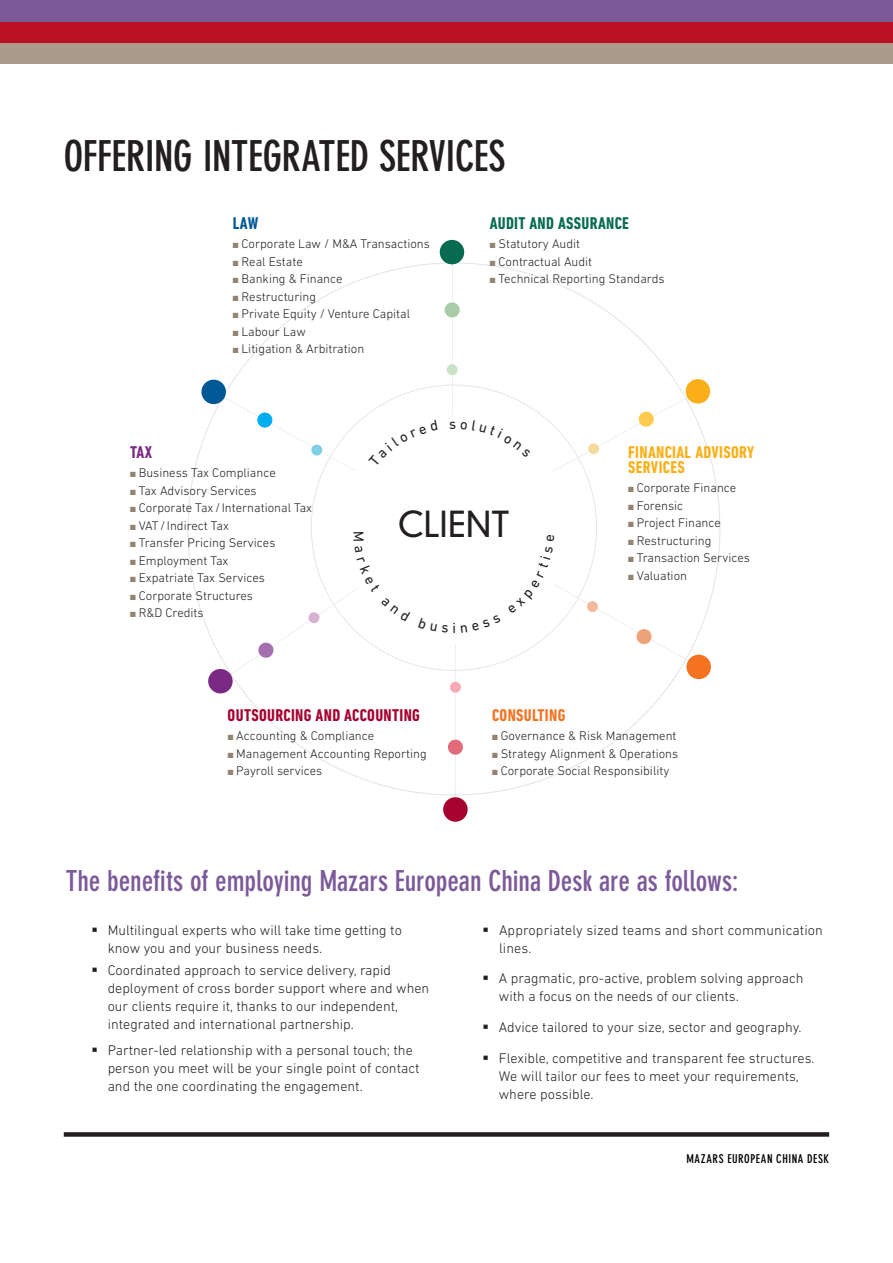
<style>
.page{position:relative;width:893px;height:1263px;background:#fff}
.page>*{position:absolute;margin:0;border:0;box-sizing:border-box;transform-origin:0 0}
.t1{font:700 condensed 42px "DIN Neuzeit Grotesk Std";letter-spacing:-.01em;color:#231f20}
.t2{font:300 34.65px "DIN Neuzeit Grotesk Std";color:#231f20}
.t3{font:700 condensed 28.5px "DIN Neuzeit Grotesk Std";letter-spacing:-.005em;color:#7c5a99}
.t4{font:700 condensed 17.4px/14.9px "DIN Next LT Pro";letter-spacing:.02em;color:#faaf18}
.t5{font:700 condensed 17.4px "DIN Next LT Pro";letter-spacing:.02em;color:#a50230}
.t6{font:700 condensed 17.4px "DIN Next LT Pro";letter-spacing:.02em;color:#076b50}
.t7{font:700 condensed 17.4px "DIN Next LT Pro";letter-spacing:.02em;color:#f47321}
.t8{font:700 condensed 17.4px "DIN Next LT Pro";color:#005996}
.t9{font:700 condensed 17.4px "DIN Next LT Pro";color:#7b2a83}
.t10{font:300 14.25px/18px "DIN Next LT Pro";color:#231f20}
.t11{font:300 12.75px "DIN Next LT Pro";color:#231f20}
.t12{font:700 condensed 12px "DIN Neuzeit Grotesk Std";letter-spacing:.045em;color:#000}
.s1{color:#948370}
</style>
<div class="page">
<div style="left:64px;top:1132px;width:765px;height:5px;background:#231f20"></div>
<div style="left:0;top:42px;width:893px;height:22px;background:#a99a8c"></div>
<div style="left:0;top:21px;width:893px;height:21px;background:#ba1021"></div>
<div style="left:0;top:0;width:893px;height:22px;background:#7c5a99"></div>
<hr style="left:452px;top:254px;width:1px;height:266px;background:#d1d2d4">
<div style="left:440px;top:240px;width:24px;height:24px;background:#076b50;border-radius:50%"></div>
<div style="left:445px;top:302px;width:15px;height:15px;background:#a7cca6;border-radius:50%"></div>
<div style="left:447px;top:364px;width:11px;height:11px;background:#c8e2c5;border-radius:50%"></div>
<hr style="left:455px;top:544px;width:1px;height:266px;background:#d1d2d4">
<svg style="left:443px;top:795px;width:25px;height:27px"></svg>
<svg style="left:448px;top:738px;width:15px;height:18px"></svg>
<svg style="left:200px;top:378px;width:511px;height:143px"></svg>
<svg style="left:207px;top:532px;width:506px;height:163px"></svg>
<h1 class="t1" style="left:64px;top:132px;width:443px">OFFERING INTEGRATED SERVICES</h1>
<p class="t8" style="left:233px;top:213px;width:27px">LAW</p>
<p class="t11" style="left:233px;top:237px;width:199px"><span class="s1">■</span> Corporate Law / M&amp;A Transactions</p>
<p class="t11" style="left:233px;top:254px;width:71px"><span class="s1">■</span> Real Estate</p>
<p class="t11" style="left:233px;top:272px;width:111px"><span class="s1">■</span> Banking &amp; Finance</p>
<p class="t11" style="left:233px;top:289px;width:85px"><span class="s1">■</span> Restructuring</p>
<p class="t11" style="left:233px;top:307px;width:179px"><span class="s1">■</span> Private Equity / Venture Capital</p>
<p class="t11" style="left:233px;top:324px;width:74px"><span class="s1">■</span> Labour Law</p>
<p class="t11" style="left:233px;top:342px;width:133px"><span class="s1">■</span> Litigation &amp; Arbitration</p>
<p class="t6" style="left:490px;top:213px;width:141px">AUDIT AND ASSURANCE</p>
<p class="t11" style="left:490px;top:237px;width:92px"><span class="s1">■</span> Statutory Audit</p>
<p class="t11" style="left:490px;top:254px;width:104px"><span class="s1">■</span> Contractual Audit</p>
<p class="t11" style="left:490px;top:272px;width:176px"><span class="s1">■</span> Technical Reporting Standards</p>
<p class="t9" style="left:130px;top:442px;width:24px">TAX</p>
<p class="t11" style="left:130px;top:465px;width:147px"><span class="s1">■</span> Business Tax Compliance</p>
<p class="t11" style="left:130px;top:483px;width:128px"><span class="s1">■</span> Tax Advisory Services</p>
<p class="t11" style="left:130px;top:500px;width:184px"><span class="s1">■</span> Corporate Tax / International Tax</p>
<p class="t11" style="left:130px;top:518px;width:100px"><span class="s1">■</span> VAT/ Indirect Tax</p>
<p class="t11" style="left:130px;top:535px;width:147px"><span class="s1">■</span> Transfer Pricing Services</p>
<p class="t11" style="left:130px;top:553px;width:100px"><span class="s1">■</span> Employment Tax</p>
<p class="t11" style="left:130px;top:571px;width:136px"><span class="s1">■</span> Expatriate Tax Services</p>
<p class="t11" style="left:130px;top:588px;width:124px"><span class="s1">■</span> Corporate Structures</p>
<p class="t11" style="left:130px;top:606px;width:75px"><span class="s1">■</span> R&amp;D Credits</p>
<h2 class="t2" style="left:398px;top:503px;width:113px">CLIENT</h2>
<p class="t4" style="left:628px;top:444px;width:127px">FINANCIAL ADVISORY<br>SERVICES</p>
<p class="t11" style="left:628px;top:480px;width:110px"><span class="s1">■</span> Corporate Finance</p>
<p class="t11" style="left:628px;top:498px;width:57px"><span class="s1">■</span> Forensic</p>
<p class="t11" style="left:628px;top:515px;width:94px"><span class="s1">■</span> Project Finance</p>
<p class="t11" style="left:628px;top:533px;width:85px"><span class="s1">■</span> Restructuring</p>
<p class="t11" style="left:628px;top:550px;width:123px"><span class="s1">■</span> Transaction Services</p>
<p class="t11" style="left:628px;top:568px;width:60px"><span class="s1">■</span> Valuation</p>
<p class="t5" style="left:228px;top:705px;width:194px">OUTSOURCING AND ACCOUNTING</p>
<p class="t11" style="left:228px;top:729px;width:148px"><span class="s1">■</span> Accounting &amp; Compliance</p>
<p class="t11" style="left:228px;top:746px;width:201px"><span class="s1">■</span> Management Accounting Reporting</p>
<p class="t11" style="left:228px;top:764px;width:96px"><span class="s1">■</span> Payroll services</p>
<p class="t7" style="left:492px;top:705px;width:75px">CONSULTING</p>
<p class="t11" style="left:492px;top:729px;width:186px"><span class="s1">■</span> Governance &amp; Risk Management</p>
<p class="t11" style="left:492px;top:746px;width:188px"><span class="s1">■</span> Strategy Alignment &amp; Operations</p>
<p class="t11" style="left:492px;top:764px;width:179px"><span class="s1">■</span> Corporate Social Responsibility</p>
<h3 class="t3" style="left:66px;top:864px;width:674px">The benefits of employing Mazars European China Desk are as follows:</h3>
<p class="t10" style="left:108px;top:921px;width:296px;text-indent:-16px">▪ Multilingual experts who will take time getting to know you and your business needs.</p>
<p class="t10" style="left:108px;top:961px;width:323px;text-indent:-16px">▪ Coordinated approach to service delivery, rapid deployment of cross border support where and when our clients require it, thanks to our independent, integrated and international partnership.</p>
<p class="t10" style="left:108px;top:1041px;width:313px;text-indent:-16px">▪ Partner-led relationship with a personal touch; the person you meet will be your single point of contact and the one coordinating the engagement.</p>
<p class="t10" style="left:499px;top:921px;width:325px;text-indent:-16px">▪ Appropriately sized teams and short communication lines.</p>
<p class="t10" style="left:499px;top:969px;width:306px;text-indent:-16px">▪ A pragmatic, pro-active, problem solving approach with a focus on the needs of our clients.</p>
<p class="t10" style="left:483px;top:1018px;width:321px">▪ Advice tailored to your size, sector and geography.</p>
<p class="t10" style="left:499px;top:1049px;width:317px;text-indent:-16px">▪ Flexible, competitive and transparent fee structures.<br>We will tailor our fees to meet your requirements, where possible.</p>
<p class="t12" style="left:686px;top:1151px;width:144px">MAZARS EUROPEAN CHINA DESK</p>
</div>
